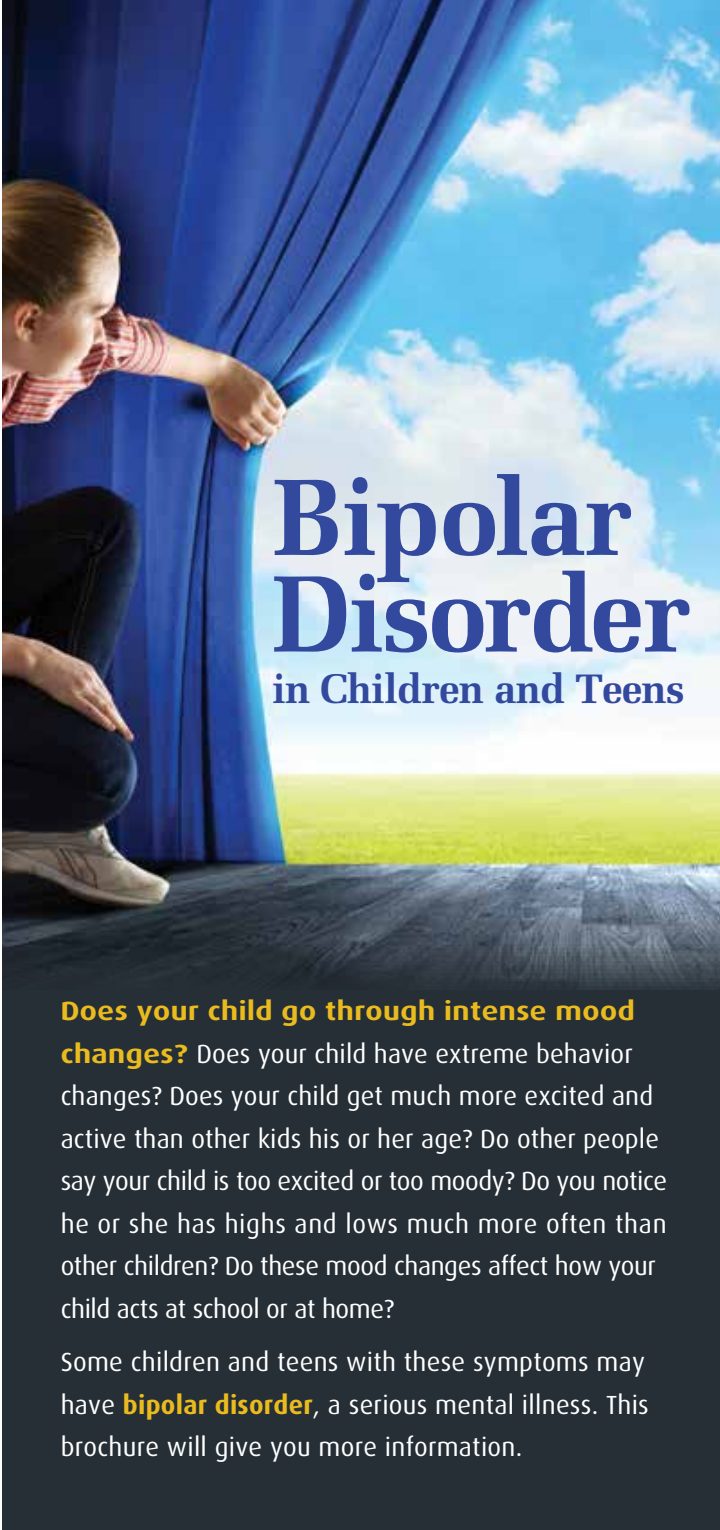
<style>
.page{position:relative;width:720px;height:1530px;background:#fff}
.page>*{position:absolute;margin:0;border:0;box-sizing:border-box;transform-origin:0 0}
.t1{font:700 108.5px/96.5px "Melior";letter-spacing:-.02em;color:#32499e}
.t2{font:700 41.25px "Melior";letter-spacing:-.02em;color:#32499e}
.t3{font:26.25px/42.5px "Dax";letter-spacing:.005em;color:#fff}
.s1{font-family:"Dax Wide";font-weight:700;color:#eabb1f}
.s2{font-weight:700;color:#eabb1f}
</style>
<div class="page">
<div style="left:3px;top:0;width:717px;height:1530px;background:#262f36"></div>
<img style="left:3px;top:0;width:717px;height:990px">
<h1 class="t1" style="left:272px;top:469px;width:420px">Bipolar<br>Disorder</h1>
<h1 class="t2" style="left:272px;top:664px;width:414px">in Children and Teens</h1>
<p class="t3" style="left:61px;top:990px;width:608px"><span class="s1">Does your child go through intense mood changes?</span> Does your child have extreme behavior changes? Does your child get much more excited and active than other kids his or her age? Do other people say your child is too excited or too moody? Do you notice he or she has highs and lows much more often than other children? Do these mood changes affect how your child acts at school or at home?</p>
<p class="t3" style="left:61px;top:1341px;width:590px">Some children and teens with these symptoms may have <span class="s2">bipolar disorder</span>, a serious mental illness. This brochure will give you more information.</p>
</div>
